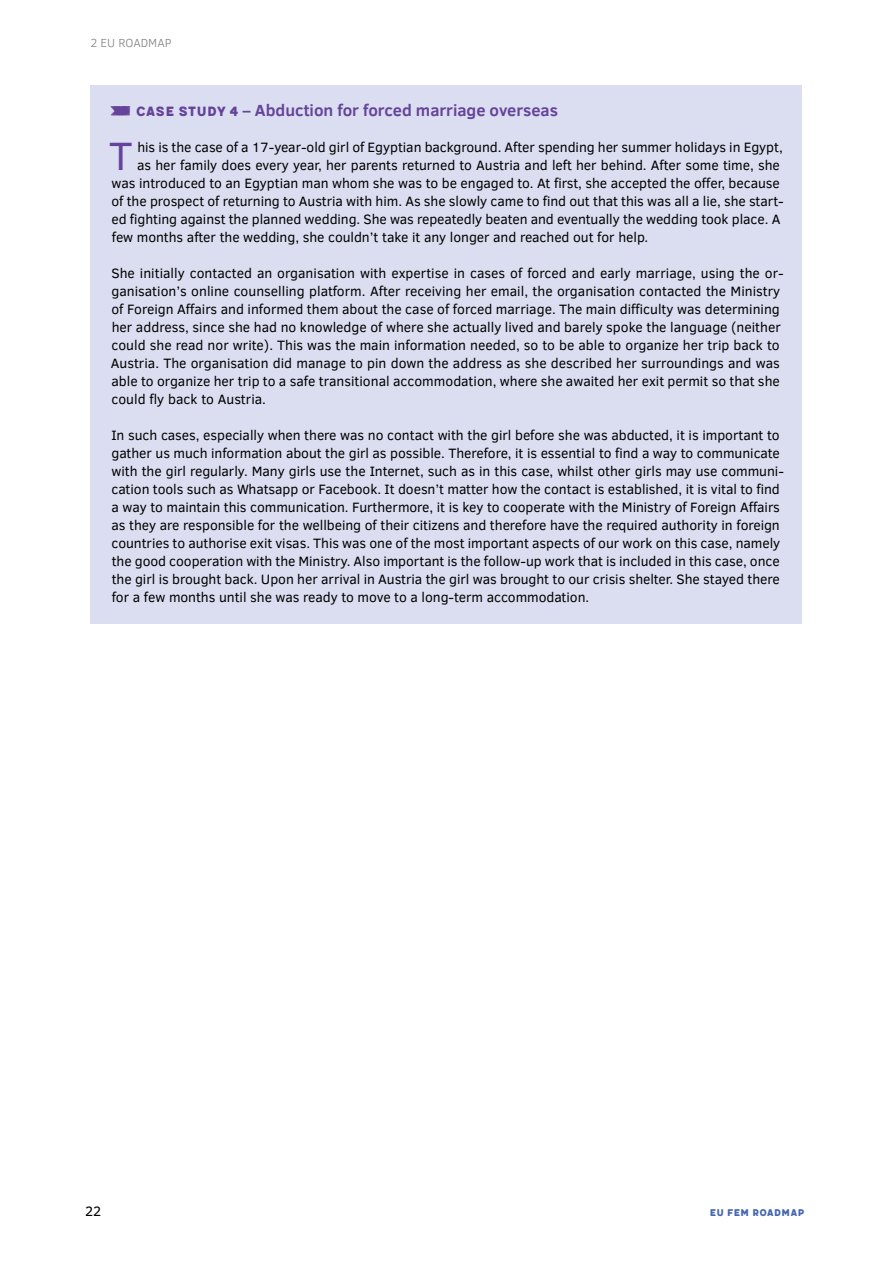
<style>
.page{position:relative;width:893px;height:1263px;background:#fff}
.page>*{position:absolute;margin:0;border:0;box-sizing:border-box;transform-origin:0 0}
.t1{font:40.5px "Clear Sans";color:#65439a}
.t2{font:700 16.5px "Clear Sans";color:#65439a}
.t3{font:13.8px/18px "Clear Sans";letter-spacing:-.005em;color:#000}
.t4{font:12px "Meltow San 300";letter-spacing:-.005em;color:#4567b0}
.t5{font:300 12px "Clear Sans";color:#808285}
.s1{font-family:"Meltow Extras";font-weight:400;font-size:24px}
.s2{font-family:"Meltow San 300";font-weight:400}
</style>
<div class="page">
<div style="left:90px;top:85px;width:712px;height:538px;background:#dbdef0"></div>
<p class="t5" style="left:90px;top:35px;width:83px">2 EU ROADMAP</p>
<p class="t2" style="left:109px;top:98px;width:451px"><span class="s1">v</span> <span class="s2">Case Study 4</span> – Abduction for forced marriage overseas</p>
<h1 class="t1" style="left:109px;top:129px;width:25px">T</h1>
<p class="t3" style="left:137px;top:138px;width:647px">his is the case of a 17-year-old girl of Egyptian background. After spending her summer holidays in Egypt,</p>
<p class="t3" style="left:137px;top:156px;width:644px">as her family does every year, her parents returned to Austria and left her behind. After some time, she</p>
<p class="t3" style="left:112px;top:174px;width:670px">was introduced to an Egyptian man whom she was to be engaged to. At first, she accepted the offer, because</p>
<p class="t3" style="left:111px;top:192px;width:674px">of the prospect of returning to Austria with him. As she slowly came to find out that this was all a lie, she start-</p>
<p class="t3" style="left:111px;top:210px;width:670px">ed fighting against the planned wedding. She was repeatedly beaten and eventually the wedding took place. A</p>
<p class="t3" style="left:112px;top:228px;width:538px">few months after the wedding, she couldn’t take it any longer and reached out for help.</p>
<p class="t3" style="left:111px;top:264px;width:674px">She initially contacted an organisation with expertise in cases of forced and early marriage, using the or&shy;ganisation’s online counselling platform. After receiving her email, the organisation contacted the Ministry of Foreign Affairs and informed them about the case of forced marriage. The main difficulty was determining her address, since she had no knowledge of where she actually lived and barely spoke the language (neither could she read nor write). This was the main information needed, so to be able to organize her trip back to Austria. The organisation did manage to pin down the address as she described her surroundings and was able to organize her trip to a safe transitional accommodation, where she awaited her exit permit so that she could fly back to Austria.</p>
<p class="t3" style="left:111px;top:426px;width:674px">In such cases, especially when there was no contact with the girl before she was abducted, it is important to gather us much information about the girl as possible. Therefore, it is essential to find a way to communicate with the girl regularly. Many girls use the Internet, such as in this case, whilst other girls may use communi&shy;cation tools such as Whatsapp or Facebook. It doesn’t matter how the contact is established, it is vital to find a way to maintain this communication. Furthermore, it is key to cooperate with the Ministry of Foreign Affairs as they are responsible for the wellbeing of their citizens and therefore have the required authority in foreign countries to authorise exit visas. This was one of the most important aspects of our work on this case, namely the good cooperation with the Ministry. Also important is the follow-up work that is included in this case, once the girl is brought back. Upon her arrival in Austria the girl was brought to our crisis shelter. She stayed there for a few months until she was ready to move to a long-term accommodation.</p>
<p class="t3" style="left:85px;top:1202px;width:18px">22</p>
<p class="t4" style="left:709px;top:1205px;width:96px">EU FEM ROADMAP</p>
</div>
